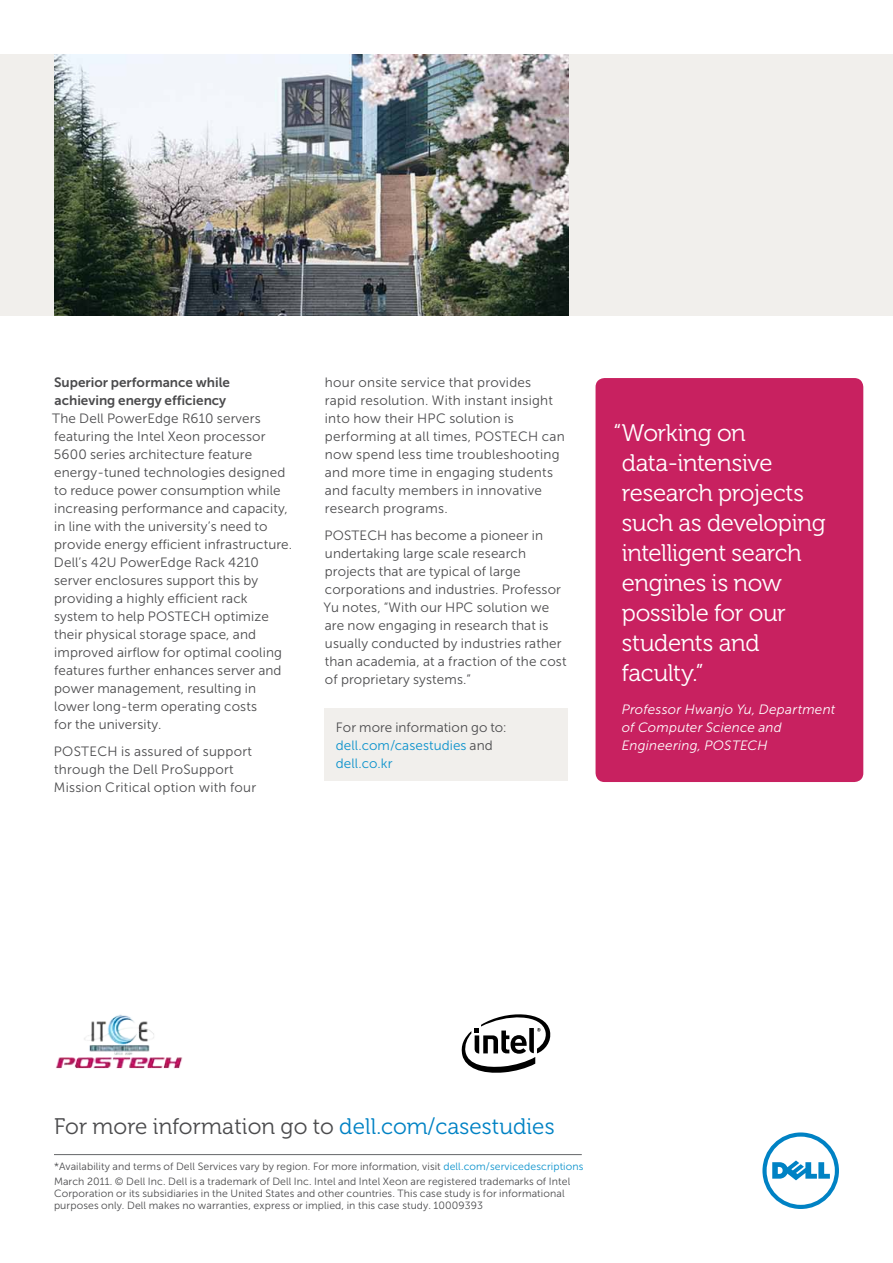
<style>
.page{position:relative;width:893px;height:1263px;background:#fff}
.page>*{position:absolute;margin:0;border:0;box-sizing:border-box;transform-origin:0 0}
.t1{font:24px/30px "Museo For Dell 300";letter-spacing:-.015em;color:#fff}
.t2{font:22.5px "Museo For Dell 300";letter-spacing:.005em;color:#4b4b4d}
.t3{font:13.5px/18px "Museo Sans For Dell 300";letter-spacing:.01em;color:#4b4b4d}
.t4{font:italic 13.5px/18px "Museo Sans For Dell 300";letter-spacing:.015em;color:#fff}
.t5{font:13.5px/18px "Museo Sans For Dell 300";letter-spacing:.005em;color:#0b92cc}
.t6{font:13.5px/18px "Museo Sans For Dell 700";color:#4b4b4d}
.t7{font:10.5px/15px "Museo Sans For Dell 300";letter-spacing:.01em;color:#4b4b4d}
.s1{color:#4b4b4d}
.s2{color:#0082c4}
.s3{color:#0b92cc}
</style>
<div class="page">
<hr style="left:54px;top:1154px;width:528px;height:1px;background:#646567">
<div style="left:0;top:54px;width:893px;height:261px;background:#f1efec"></div>
<div style="left:596px;top:378px;width:267px;height:404px;background:#c82160;border-radius:9px"></div>
<svg style="left:762px;top:1132px;width:77px;height:77px"></svg>
<div style="left:325px;top:709px;width:243px;height:72px;background:#f1efec"></div>
<img style="left:54px;top:54px;width:514px;height:261px">
<img style="left:55px;top:1014px;width:128px;height:55px">
<svg style="left:461px;top:1014px;width:90px;height:59px"></svg>
<p class="t6" style="left:54px;top:373px;width:177px">Superior performance while achieving energy efficiency</p>
<p class="t3" style="left:52px;top:409px;width:241px">The Dell PowerEdge R610 servers featuring the Intel Xeon processor 5600 series architecture feature energy-tuned technologies designed to reduce power consumption while increasing performance and capacity, in line with the university’s need to provide energy efficient infrastructure.<br>Dell’s 42U PowerEdge Rack 4210 server enclosures support this by providing a highly efficient rack system to help POSTECH optimize their physical storage space, and improved airflow for optimal cooling features further enhances server and power management, resulting in lower long-term operating costs<br>for the university.</p>
<p class="t3" style="left:54px;top:742px;width:204px">POSTECH is assured of support through the Dell ProSupport<br>Mission Critical option with four</p>
<p class="t3" style="left:325px;top:373px;width:242px">hour onsite service that provides rapid resolution. With instant insight into how their HPC solution is performing at all times, POSTECH can now spend less time troubleshooting and more time in engaging students and faculty members in innovative research programs.</p>
<p class="t3" style="left:324px;top:526px;width:244px">POSTECH has become a pioneer in undertaking large scale research projects that are typical of large corporations and industries. Professor Yu notes, “With our HPC solution we are now engaging in research that is usually conducted by industries rather than academia, at a fraction of the cost of proprietary systems.”</p>
<p class="t5" style="left:336px;top:718px;width:172px"><span class="s1">For more information go to: </span>dell.com/casestudies <span class="s1">and </span>dell.co.kr</p>
<h1 class="t1" style="left:622px;top:418px;width:205px;text-indent:-8px">“Working on data-intensive research projects such as developing intelligent search engines is now possible for our students and faculty.”</h1>
<p class="t4" style="left:622px;top:700px;width:215px">Professor Hwanjo Yu, Department of Computer Science and<br>Engineering, POSTECH</p>
<h2 class="t2" style="left:54px;top:1114px;width:502px">For more information go to <span class="s2">dell.com/casestudies</span></h2>
<p class="t7" style="left:54px;top:1159px;width:531px">*Availability and terms of Dell Services vary by region. For more information, visit <span class="s3">dell.com/servicedescriptions<br></span>March 2011. © Dell Inc. Dell is a trademark of Dell Inc. Intel and Intel Xeon are registered trademarks of Intel</p>
<p class="t7" style="left:54px;top:1187px;width:512px;line-height:12px">Corporation or its subsidiaries in the United States and other countries. This case study is for informational purposes only. Dell makes no warranties, express or implied, in this case study. 10009393</p>
</div>
